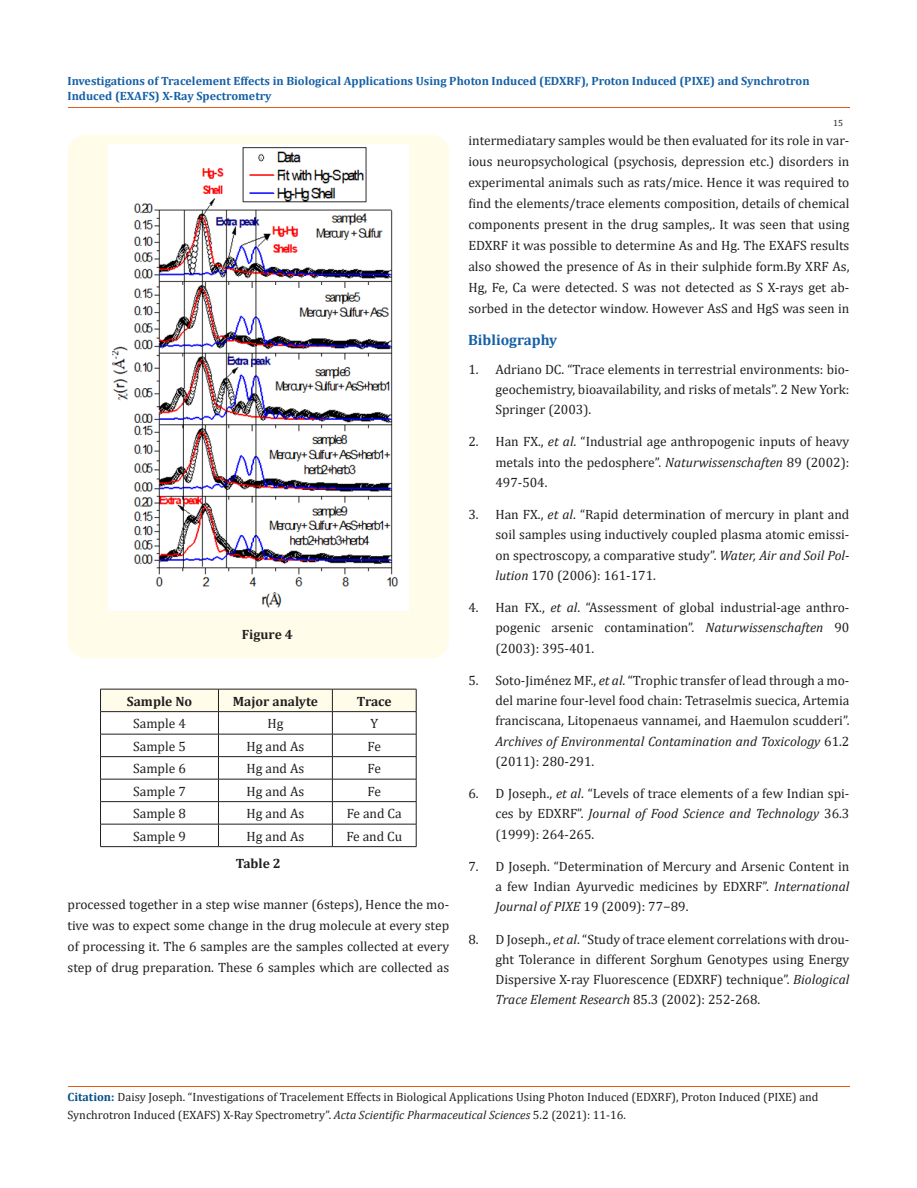
<style>
.page{position:relative;width:917px;height:1188px;background:#fff}
.page>*{position:absolute;margin:0;border:0;box-sizing:border-box;transform-origin:0 0}
.t1{font:700 15px "Cambria";color:#1560a6}
.t2{font:13.5px/20.2px "Cambria";color:#231f20;text-align:justify}
.t3{font:700 13.5px "Cambria";color:#231f20}
.t4{font:12px/18px "Cambria";color:#231f20}
.t5{font:700 12px/15px "Cambria";color:#1560a6}
.t6{font:9px "Cambria";color:#231f20}
.s1{font-style:italic}
.s2{font-weight:700;color:#035089}
</style>
<div class="page">
<svg style="left:100px;top:689px;width:317px;height:157px"></svg>
<hr style="left:100px;top:846px;width:118px;height:1px;background:#231f20">
<hr style="left:218px;top:846px;width:114px;height:1px;background:#231f20">
<hr style="left:332px;top:846px;width:84px;height:1px;background:#231f20">
<div style="left:68px;top:135px;width:381px;height:523px;background:#fffde9;border-radius:18px"></div>
<img style="left:108px;top:144px;width:300px;height:466px">
<hr style="left:68px;top:108px;width:781px;height:1px;background:#e05d1a">
<hr style="left:68px;top:1086px;width:781px;height:1px;background:#e05d1a">
<p class="t5" style="left:68px;top:73px;width:743px">Investigations of Tracelement Effects in Biological Applications Using Photon Induced (EDXRF), Proton Induced (PIXE) and Synchrotron<br>Induced (EXAFS) X-Ray Spectrometry</p>
<p class="t6" style="left:833px;top:118px;width:11px">15</p>
<p class="t3" style="left:242px;top:625px;width:52px">Figure 4</p>
<p class="t3" style="left:127px;top:692px;width:67px">Sample No</p>
<p class="t3" style="left:233px;top:692px;width:87px">Major analyte</p>
<p class="t3" style="left:357px;top:692px;width:36px">Trace</p>
<p class="t2" style="left:133px;top:713px;width:54px">Sample 4</p>
<p class="t2" style="left:267px;top:713px;width:17px">Hg</p>
<p class="t2" style="left:370px;top:713px;width:9px">Y</p>
<p class="t2" style="left:133px;top:736px;width:54px">Sample 5</p>
<p class="t2" style="left:246px;top:736px;width:59px">Hg and As</p>
<p class="t2" style="left:367px;top:736px;width:15px">Fe</p>
<p class="t2" style="left:133px;top:758px;width:54px">Sample 6</p>
<p class="t2" style="left:246px;top:758px;width:59px">Hg and As</p>
<p class="t2" style="left:367px;top:758px;width:15px">Fe</p>
<p class="t2" style="left:133px;top:781px;width:54px">Sample 7</p>
<p class="t2" style="left:246px;top:781px;width:59px">Hg and As</p>
<p class="t2" style="left:367px;top:781px;width:15px">Fe</p>
<p class="t2" style="left:133px;top:803px;width:54px">Sample 8</p>
<p class="t2" style="left:246px;top:803px;width:59px">Hg and As</p>
<p class="t2" style="left:347px;top:803px;width:57px">Fe and Ca</p>
<p class="t2" style="left:133px;top:826px;width:54px">Sample 9</p>
<p class="t2" style="left:246px;top:826px;width:59px">Hg and As</p>
<p class="t2" style="left:346px;top:826px;width:57px">Fe and Cu</p>
<p class="t3" style="left:236px;top:854px;width:47px">Table 2</p>
<p class="t2" style="left:68px;top:894px;width:383px;line-height:21px">processed together in a step wise manner (6steps), Hence the mo&shy;tive was to expect some change in the drug molecule at every step of processing it. The 6 samples are the samples collected at every step of drug preparation. These 6 samples which are collected as</p>
<p class="t2" style="left:468px;top:130px;width:382px;line-height:21px">intermediatary samples would be then evaluated for its role in var&shy;ious neuropsychological (psychosis, depression etc.) disorders in experimental animals such as rats/mice. Hence it was required to find the elements/trace elements composition, details of chemical components present in the drug samples,. It was seen that using EDXRF it was possible to determine As and Hg. The EXAFS results also showed the presence of As in their sulphide form.By XRF As, Hg, Fe, Ca were detected. S was not detected as S X-rays get ab&shy;sorbed in the detector window. However AsS and HgS was seen in</p>
<p class="t1" style="left:468px;top:329px;width:91px">Bibliography</p>
<p class="t2" style="left:495px;top:359px;width:355px;text-indent:-27px">1. Adriano DC. “Trace elements in terrestrial environments: bio&shy;geochemistry, bioavailability, and risks of metals”. 2 New York:<br>Springer (2003).</p>
<p class="t2" style="left:495px;top:431px;width:355px;text-indent:-27px">2. Han FX., <span class="s1">et al</span>. “Industrial age anthropogenic inputs of heavy metals into the pedosphere”. <span class="s1">Naturwissenschaften</span> 89 (2002):<br>497-504.</p>
<p class="t2" style="left:495px;top:504px;width:355px;text-indent:-27px">3. Han FX., <span class="s1">et al</span>. “Rapid determination of mercury in plant and soil samples using inductively coupled plasma atomic emissi&shy;on spectroscopy, a comparative study”. <span class="s1">Water, Air and Soil Pol&shy;lution</span> 170 (2006): 161-171.</p>
<p class="t2" style="left:495px;top:597px;width:355px;text-indent:-27px">4. Han FX., <span class="s1">et al</span>. “Assessment of global industrial-age anthro&shy;pogenic arsenic contamination”. <span class="s1">Naturwissenschaften</span> 90 (2003): 395-401.</p>
<p class="t2" style="left:495px;top:670px;width:355px;text-indent:-27px">5. Soto-Jiménez MF., <span class="s1">et al</span>. “Trophic transfer of lead through a mo&shy;del marine four-level food chain: Tetraselmis suecica, Artemia franciscana, Litopenaeus vannamei, and Haemulon scudderi”.<br><span class="s1">Archives of Environmental Contamination and Toxicology</span> 61.2 (2011): 280-291.</p>
<p class="t2" style="left:495px;top:783px;width:355px;text-indent:-27px">6. D Joseph., <span class="s1">et al</span>. “Levels of trace elements of a few Indian spi&shy;ces by EDXRF”. <span class="s1">Journal of Food Science and Technology</span> 36.3 (1999): 264-265.</p>
<p class="t2" style="left:495px;top:856px;width:355px;text-indent:-27px">7. D Joseph. “Determination of Mercury and Arsenic Content in a few Indian Ayurvedic medicines by EDXRF”. <span class="s1">International Journal of PIXE</span> 19 (2009): 77−89.</p>
<p class="t2" style="left:495px;top:929px;width:355px;text-indent:-27px">8. D Joseph., <span class="s1">et al</span>. “Study of trace element correlations with drou&shy;ght Tolerance in different Sorghum Genotypes using Energy Dispersive X-ray Fluorescence (EDXRF) technique”. <span class="s1">Biological Trace Element Research</span> 85.3 (2002): 252-268.</p>
<p class="t4" style="left:68px;top:1088px;width:752px"><span class="s2">Citation:</span> Daisy Joseph. “Investigations of Tracelement Effects in Biological Applications Using Photon Induced (EDXRF), Proton Induced (PIXE) and<br>Synchrotron Induced (EXAFS) X-Ray Spectrometry”. <span class="s1">Acta Scientific Pharmaceutical Sciences</span> 5.2 (2021): 11-16.</p>
</div>
